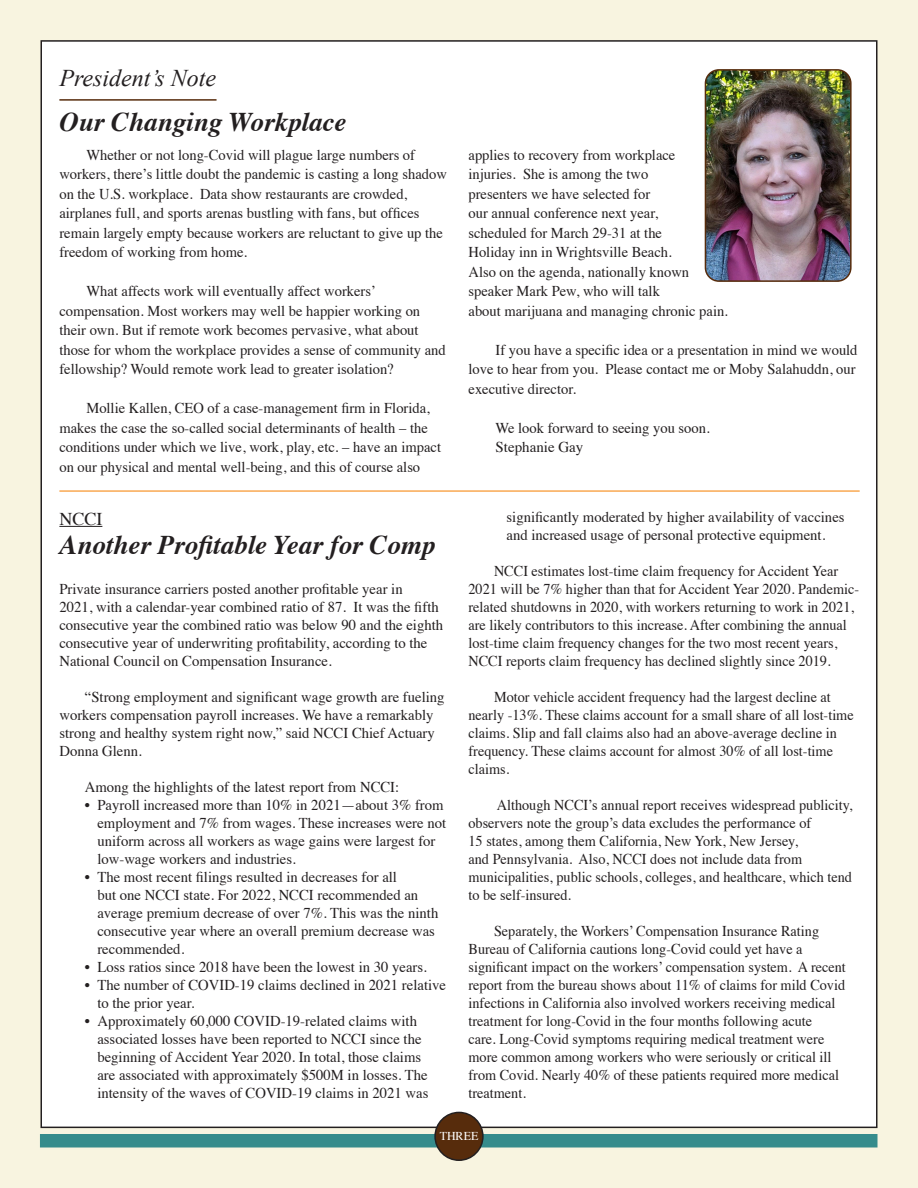
<style>
.page{position:relative;width:918px;height:1188px;background:#f8f4e0}
.page>*{position:absolute;margin:0;border:0;box-sizing:border-box;transform-origin:0 0}
.t1{font:italic 700 27px "Times";color:#231f20}
.t2{font:italic 24px "Times New Roman";color:#231f20}
.t3{font:18px "Times";color:#231f20}
.t4{font:15px/19.5px "Times";color:#231f20}
.t5{font:15px/18px "Times";color:#231f20;scale:.95 1}
.t6{font:12px "Times";color:#fff}
</style>
<div class="page">
<div style="left:41px;top:41px;width:836px;height:1086px;background:#fff"></div>
<div style="left:40px;top:1134px;width:837px;height:14px;background:#368c8c"></div>
<div style="left:435px;top:1112px;width:48px;height:48px;background:#572c0c;border-radius:50%"></div>
<div style="left:434px;top:1112px;width:50px;height:49px;border:2px solid #231f20;border-radius:50%"></div>
<hr style="left:59px;top:526px;width:43px;height:1px;background:#231f20">
<hr style="left:59px;top:99px;width:158px;height:2px;background:#572c0c">
<img style="left:705px;top:71px;width:144px;height:209px">
<div style="left:705px;top:69px;width:147px;height:213px;border:2px solid #572c0c;border-radius:14px"></div>
<hr style="left:59px;top:490px;width:801px;height:2px;background:#f9a952">
<p class="t2" style="left:59px;top:61px;width:158px">President’s Note</p>
<p class="t1" style="left:59px;top:96px;width:289px">Our Changing Workplace</p>
<p class="t4" style="left:59px;top:144px;width:389px;text-indent:27px">Whether or not long-Covid will plague large numbers of workers, there’s little doubt the pandemic is casting a long shadow on the U.S. workplace. Data show restaurants are crowded, airplanes full, and sports arenas bustling with fans, but offices remain largely empty because workers are reluctant to give up the freedom of working from home.</p>
<p class="t4" style="left:59px;top:280px;width:388px;text-indent:27px">What affects work will eventually affect workers’ compensation. Most workers may well be happier working on their own. But if remote work becomes pervasive, what about those for whom the workplace provides a sense of community and fellowship? Would remote work lead to greater isolation?</p>
<p class="t4" style="left:59px;top:397px;width:383px;text-indent:27px">Mollie Kallen, CEO of a case-management firm in Florida, makes the case the so-called social determinants of health – the conditions under which we live, work, play, etc. – have an impact on our physical and mental well-being, and this of course also</p>
<p class="t3" style="left:59px;top:502px;width:45px">NCCI</p>
<p class="t1" style="left:59px;top:519px;width:378px">Another Profitable Year for Comp</p>
<p class="t4" style="left:59px;top:579px;width:385px;line-height:18px">Private insurance carriers posted another profitable year in<br>2021, with a calendar-year combined ratio of 87. It was the fifth consecutive year the combined ratio was below 90 and the eighth consecutive year of underwriting profitability, according to the National Council on Compensation Insurance.</p>
<p class="t4" style="left:59px;top:687px;width:387px;line-height:18px;text-indent:26px">“Strong employment and significant wage growth are fueling workers compensation payroll increases. We have a remarkably strong and healthy system right now,” said NCCI Chief Actuary Donna Glenn.</p>
<p class="t4" style="left:85px;top:776px;width:316px">Among the highlights of the latest report from NCCI:</p>
<p class="t4" style="left:97px;top:795px;width:350px;line-height:18px;text-indent:-12px">• Payroll increased more than 10% in 2021—about 3% from employment and 7% from wages. These increases were not uniform across all workers as wage gains were largest for low-wage workers and industries.</p>
<p class="t4" style="left:97px;top:867px;width:342px;line-height:18px;text-indent:-12px">• The most recent filings resulted in decreases for all<br>but one NCCI state. For 2022, NCCI recommended an average premium decrease of over 7%. This was the ninth consecutive year where an overall premium decrease was recommended.</p>
<p class="t4" style="left:85px;top:956px;width:343px">• Loss ratios since 2018 have been the lowest in 30 years.</p>
<p class="t4" style="left:97px;top:975px;width:350px;line-height:18px;text-indent:-12px">• The number of COVID-19 claims declined in 2021 relative to the prior year.</p>
<p class="t4" style="left:97px;top:1011px;width:333px;line-height:18px;text-indent:-12px">• Approximately 60,000 COVID-19-related claims with associated losses have been reported to NCCI since the beginning of Accident Year 2020. In total, those claims are associated with approximately $500M in losses. The intensity of the waves of COVID-19 claims in 2021 was</p>
<p class="t4" style="left:469px;top:144px;width:261px">applies to recovery from workplace<br>injuries. She is among the two<br>presenters we have selected for<br>our annual conference next year,<br>scheduled for March 29-31 at the<br>Holiday inn in Wrightsville Beach.<br>Also on the agenda, nationally known speaker Mark Pew, who will talk<br>about marijuana and managing chronic pain.</p>
<p class="t4" style="left:469px;top:339px;width:391px;text-indent:27px">If you have a specific idea or a presentation in mind we would love to hear from you. Please contact me or Moby Salahuddn, our executive director.</p>
<p class="t4" style="left:496px;top:417px;width:216px">We look forward to seeing you soon.</p>
<p class="t4" style="left:496px;top:436px;width:89px">Stephanie Gay</p>
<p class="t4" style="left:507px;top:507px;width:340px;line-height:18px">significantly moderated by higher availability of vaccines and increased usage of personal protective equipment.</p>
<p class="t5" style="left:469px;top:561px;width:413px;text-indent:26px">NCCI estimates lost-time claim frequency for Accident Year 2021 will be 7% higher than that for Accident Year 2020. Pandemic&shy;related shutdowns in 2020, with workers returning to work in 2021, are likely contributors to this increase. After combining the annual lost-time claim frequency changes for the two most recent years, NCCI reports claim frequency has declined slightly since 2019.</p>
<p class="t5" style="left:469px;top:687px;width:407px;text-indent:26px">Motor vehicle accident frequency had the largest decline at nearly -13%. These claims account for a small share of all lost-time claims. Slip and fall claims also had an above-average decline in frequency. These claims account for almost 30% of all lost-time claims.</p>
<p class="t5" style="left:469px;top:795px;width:406px;text-indent:28px">Although NCCI’s annual report receives widespread publicity, observers note the group’s data excludes the performance of<br>15 states, among them California, New York, New Jersey,<br>and Pennsylvania. Also, NCCI does not include data from municipalities, public schools, colleges, and healthcare, which tend to be self-insured.</p>
<p class="t5" style="left:469px;top:921px;width:399px;text-indent:26px">Separately, the Workers’ Compensation Insurance Rating Bureau of California cautions long-Covid could yet have a significant impact on the workers’ compensation system. A recent report from the bureau shows about 11% of claims for mild Covid infections in California also involved workers receiving medical treatment for long-Covid in the four months following acute<br>care. Long-Covid symptoms requiring medical treatment were more common among workers who were seriously or critical ill from Covid. Nearly 40% of these patients required more medical treatment.</p>
<p class="t6" style="left:440px;top:1125px;width:40px">THREE</p>
</div>
